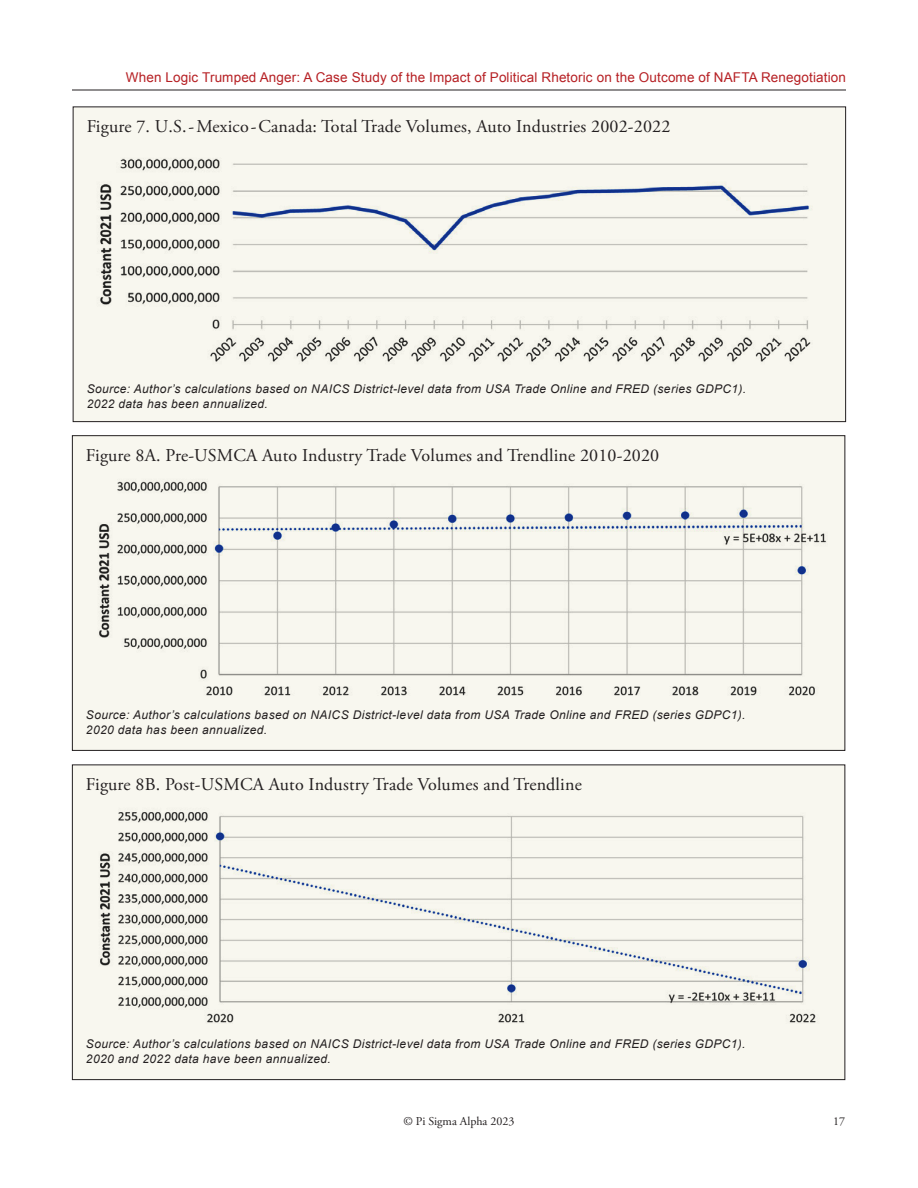
<style>
.page{position:relative;width:918px;height:1188px;background:#fff}
.page>*{position:absolute;margin:0;border:0;box-sizing:border-box;transform-origin:0 0}
.t1{font:18px "Adobe Garamond Pro";letter-spacing:.01em;color:#231f20}
.t2{font:13.5px "Arial";letter-spacing:.01em;color:#b62024}
.Source{font:italic 12px/15px "Arial";letter-spacing:.03em;color:#231f20}
.t3{font:12px "Adobe Garamond Pro";color:#231f20}
</style>
<div class="page">
<hr style="left:72px;top:90px;width:774px;height:1px;background:#231f20">
<div style="left:72px;top:436px;width:773px;height:314px;background:#f8f7ef"></div>
<img style="left:99px;top:481px;width:727px;height:215px">
<div style="left:72px;top:765px;width:773px;height:315px;background:#f8f7ef"></div>
<img style="left:100px;top:812px;width:716px;height:211px">
<div style="left:73px;top:107px;width:773px;height:315px;background:#f8f7ef"></div>
<img style="left:100px;top:158px;width:711px;height:204px">
<p class="t2" style="left:126px;top:68px;width:722px">When Logic Trumped Anger: A Case Study of the Impact of Political Rhetoric on the Outcome of NAFTA Renegotiation</p>
<p class="t1" style="left:87px;top:115px;width:585px">Figure 7. U.S.-Mexico-Canada: Total Trade Volumes, Auto Industries 2002-2022</p>
<p class="Source" style="left:87px;top:381px;width:661px">Source: Author’s calculations based on NAICS District-level data from USA Trade Online and FRED (series GDPC1).<br>2022 data has been annualized.</p>
<p class="t1" style="left:86px;top:444px;width:575px">Figure 8A. Pre-USMCA Auto Industry Trade Volumes and Trendline 2010-2020</p>
<p class="Source" style="left:86px;top:707px;width:661px">Source: Author’s calculations based on NAICS District-level data from USA Trade Online and FRED (series GDPC1).<br>2020 data has been annualized.</p>
<p class="t1" style="left:86px;top:773px;width:497px">Figure 8B. Post-USMCA Auto Industry Trade Volumes and Trendline</p>
<p class="Source" style="left:86px;top:1036px;width:661px">Source: Author’s calculations based on NAICS District-level data from USA Trade Online and FRED (series GDPC1).<br>2020 and 2022 data have been annualized.</p>
<p class="t3" style="left:403px;top:1114px;width:113px">© Pi Sigma Alpha 2023</p>
<p class="t3" style="left:833px;top:1114px;width:13px">17</p>
</div>
